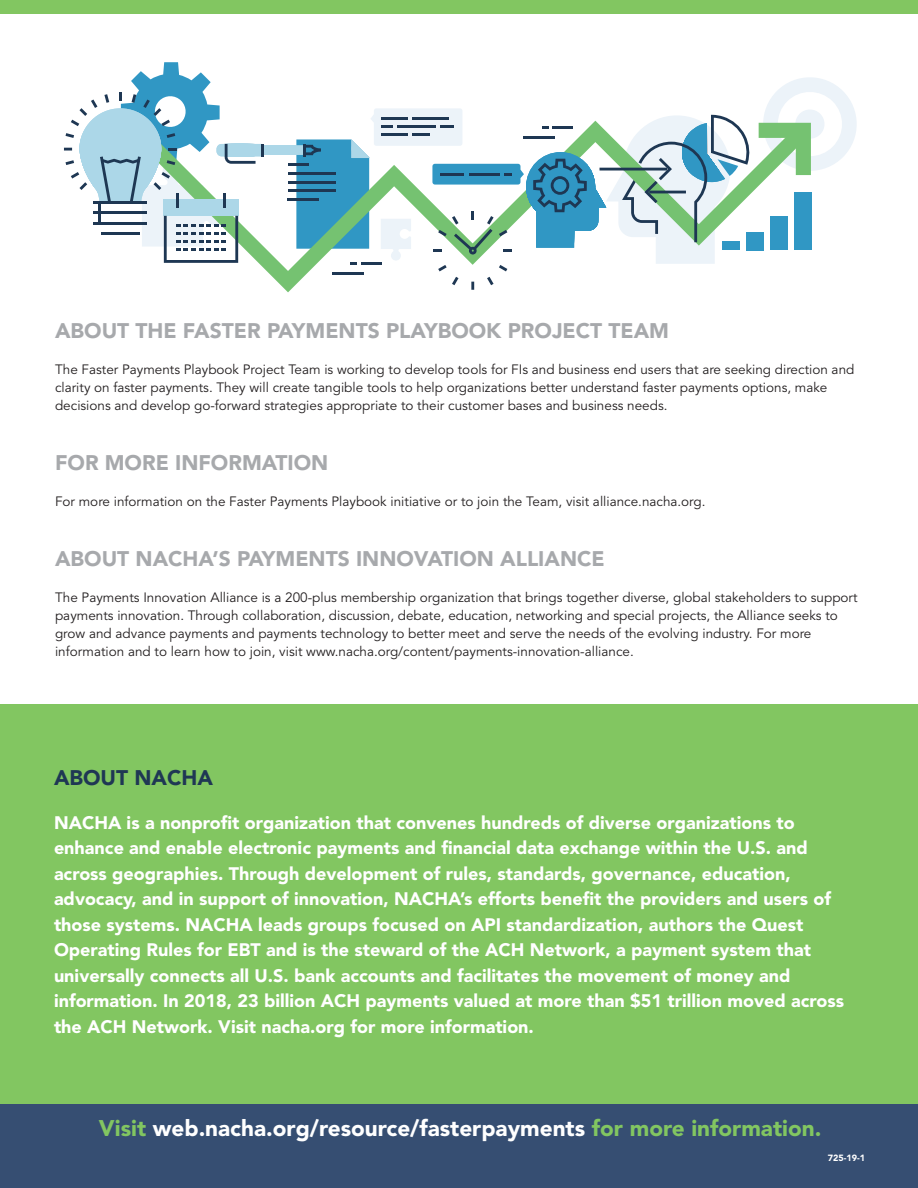
<style>
.page{position:relative;width:918px;height:1188px;background:#fff}
.page>*{position:absolute;margin:0;border:0;box-sizing:border-box;transform-origin:0 0}
.t1{font:900 22.5px "Avenir LT Std";color:#fff}
.t2{font:900 21px "Avenir LT Std";color:#a7a9ac}
.t3{font:900 21px "Avenir LT Std";color:#1f3754}
.t4{font:900 18px/25.5px "Avenir LT Std";color:#fff}
.t5{font:13.5px/18px "Avenir LT Std";color:#231f20}
.t6{font:900 9px "Avenir LT Std";color:#fff}
.s1{color:#82c661}
</style>
<div class="page">
<div style="left:0;top:0;width:918px;height:14px;background:#82c661"></div>
<div style="left:0;top:704px;width:918px;height:470px;background:#82c661"></div>
<div style="left:0;top:1105px;width:918px;height:83px;background:#364e72"></div>
<svg style="left:267px;top:122px;width:528px;height:170px"></svg>
<svg style="left:759px;top:77px;width:98px;height:98px"></svg>
<svg style="left:487px;top:277px;width:7px;height:8px"></svg>
<svg style="left:471px;top:282px;width:3px;height:8px"></svg>
<svg style="left:452px;top:277px;width:7px;height:8px"></svg>
<svg style="left:64px;top:62px;width:686px;height:209px"></svg>
<hr style="left:332px;top:272px;width:31px;height:3px;background:#1e3753">
<div style="left:722px;top:242px;width:17px;height:8px;background:#3097c4"></div>
<div style="left:746px;top:232px;width:17px;height:18px;background:#3097c4"></div>
<div style="left:770px;top:216px;width:18px;height:34px;background:#3097c4"></div>
<div style="left:795px;top:192px;width:17px;height:58px;background:#3097c4"></div>
<h2 class="t2" style="left:55px;top:318px;width:615px">ABOUT THE FASTER PAYMENTS PLAYBOOK PROJECT TEAM</h2>
<p class="t5" style="left:55px;top:360px;width:801px">The Faster Payments Playbook Project Team is working to develop tools for FIs and business end users that are seeking direction and clarity on faster payments. They will create tangible tools to help organizations better understand faster payments options, make decisions and develop go-forward strategies appropriate to their customer bases and business needs.</p>
<h2 class="t2" style="left:55px;top:450px;width:275px">FOR MORE INFORMATION</h2>
<p class="t5" style="left:55px;top:492px;width:652px">For more information on the Faster Payments Playbook initiative or to join the Team, visit alliance.nacha.org.</p>
<h2 class="t2" style="left:55px;top:546px;width:551px">ABOUT NACHA’S PAYMENTS INNOVATION ALLIANCE</h2>
<p class="t5" style="left:55px;top:588px;width:804px">The Payments Innovation Alliance is a 200-plus membership organization that brings together diverse, global stakeholders to support payments innovation. Through collaboration, discussion, debate, education, networking and special projects, the Alliance seeks to grow and advance payments and payments technology to better meet and serve the needs of the evolving industry. For more information and to learn how to join, visit www.nacha.org/content/payments-innovation-alliance.</p>
<h2 class="t3" style="left:54px;top:765px;width:161px">ABOUT NACHA</h2>
<p class="t4" style="left:54px;top:810px;width:792px">NACHA is a nonprofit organization that convenes hundreds of diverse organizations to enhance and enable electronic payments and financial data exchange within the U.S. and across geographies. Through development of rules, standards, governance, education, advocacy, and in support of innovation, NACHA’s efforts benefit the providers and users of those systems. NACHA leads groups focused on API standardization, authors the Quest Operating Rules for EBT and is the steward of the ACH Network, a payment system that universally connects all U.S. bank accounts and facilitates the movement of money and information. In 2018, 23 billion ACH payments valued at more than $51 trillion moved across the ACH Network. Visit nacha.org for more information.</p>
<h1 class="t1" style="left:99px;top:1114px;width:724px"><span class="s1">Visit</span> web.nacha.org/resource/fasterpayments <span class="s1">for more information.</span></h1>
<p class="t6" style="left:828px;top:1152px;width:39px">725-19-1</p>
</div>
